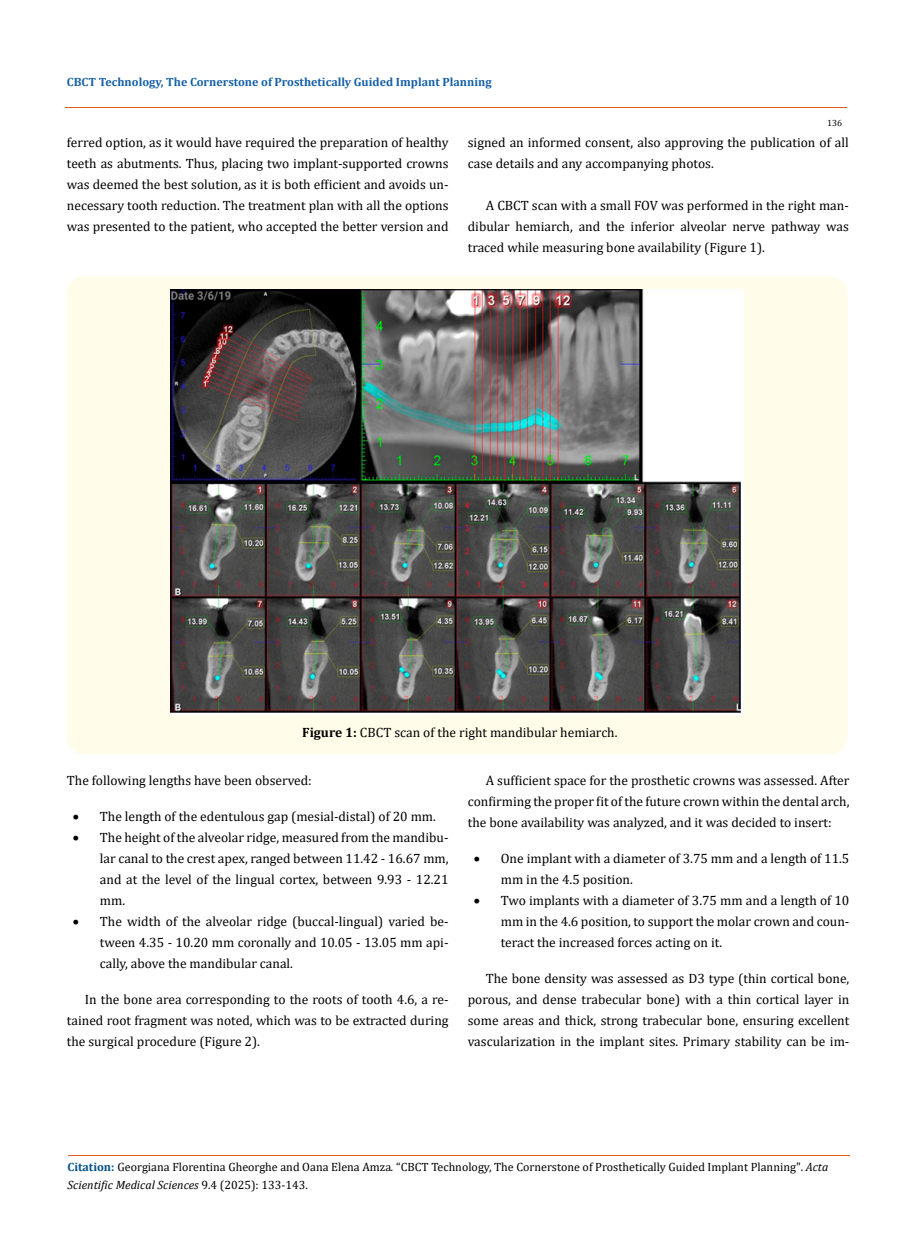
<style>
.page{position:relative;width:917px;height:1260px;background:#fff}
.page>*{position:absolute;margin:0;border:0;box-sizing:border-box;transform-origin:0 0}
.t1{font:13.5px/21px "Cambria";color:#000;text-align:justify}
.t2{font:12px/18px "Cambria";color:#000}
.t3{font:700 12px "Cambria";color:#1560a6}
.t4{font:9px "Cambria";color:#000}
.s1{font-weight:700}
.s2{font-weight:700;color:#035089}
.s3{font-style:italic}
</style>
<div class="page">
<hr style="left:65px;top:108px;width:782px;height:1px;background:#e05d1a">
<hr style="left:68px;top:1156px;width:781px;height:1px;background:#e05d1a">
<div style="left:66px;top:276px;width:781px;height:478px;background:#fffde9;border-radius:18px"></div>
<img style="left:171px;top:289px;width:572px;height:426px">
<p class="t3" style="left:67px;top:73px;width:426px">CBCT Technology, The Cornerstone of Prosthetically Guided Implant Planning</p>
<p class="t4" style="left:827px;top:118px;width:16px">136</p>
<p class="t1" style="left:67px;top:132px;width:383px">ferred option, as it would have required the preparation of healthy teeth as abutments. Thus, placing two implant-supported crowns was deemed the best solution, as it is both efficient and avoids un&shy;necessary tooth reduction. The treatment plan with all the options was presented to the patient, who accepted the better version and</p>
<p class="t1" style="left:468px;top:132px;width:382px">signed an informed consent, also approving the publication of all case details and any accompanying photos.</p>
<p class="t1" style="left:468px;top:195px;width:382px;text-indent:18px">A CBCT scan with a small FOV was performed in the right man&shy;dibular hemiarch, and the inferior alveolar nerve pathway was traced while measuring bone availability (Figure 1).</p>
<p class="t1" style="left:302px;top:722px;width:317px"><span class="s1">Figure 1:</span> CBCT scan of the right mandibular hemiarch.</p>
<p class="t1" style="left:67px;top:769px;width:246px">The following lengths have been observed:</p>
<p class="t1" style="left:73px;top:805px;width:364px">• The length of the edentulous gap (mesial-distal) of 20 mm.</p>
<p class="t1" style="left:100px;top:826px;width:350px;text-indent:-27px">• The height of the alveolar ridge, measured from the mandibu&shy;lar canal to the crest apex, ranged between 11.42 - 16.67 mm, and at the level of the lingual cortex, between 9.93 - 12.21 mm.</p>
<p class="t1" style="left:100px;top:910px;width:350px;text-indent:-27px">• The width of the alveolar ridge (buccal-lingual) varied be&shy;tween 4.35 - 10.20 mm coronally and 10.05 - 13.05 mm api&shy;cally, above the mandibular canal.</p>
<p class="t1" style="left:67px;top:988px;width:383px;text-indent:18px">In the bone area corresponding to the roots of tooth 4.6, a re&shy;tained root fragment was noted, which was to be extracted during the surgical procedure (Figure 2).</p>
<p class="t1" style="left:468px;top:769px;width:383px;text-indent:18px">A sufficient space for the prosthetic crowns was assessed. After confirming the proper fit of the future crown within the dental arch, the bone availability was analyzed, and it was decided to insert:</p>
<p class="t1" style="left:501px;top:847px;width:350px;text-indent:-27px">• One implant with a diameter of 3.75 mm and a length of 11.5 mm in the 4.5 position.</p>
<p class="t1" style="left:501px;top:889px;width:350px;text-indent:-27px">• Two implants with a diameter of 3.75 mm and a length of 10 mm in the 4.6 position, to support the molar crown and coun&shy;teract the increased forces acting on it.</p>
<p class="t1" style="left:468px;top:967px;width:383px;text-indent:18px">The bone density was assessed as D3 type (thin cortical bone, porous, and dense trabecular bone) with a thin cortical layer in some areas and thick, strong trabecular bone, ensuring excellent vascularization in the implant sites. Primary stability can be im-</p>
<p class="t2" style="left:68px;top:1158px;width:762px"><span class="s2">Citation:</span> Georgiana Florentina Gheorghe and Oana Elena Amza<span class="s3">.</span> “CBCT Technology, The Cornerstone of Prosthetically Guided Implant Planning". <span class="s3">Acta<br>Scientific Medical Sciences</span> 9.4 (2025): 133-143.</p>
</div>
